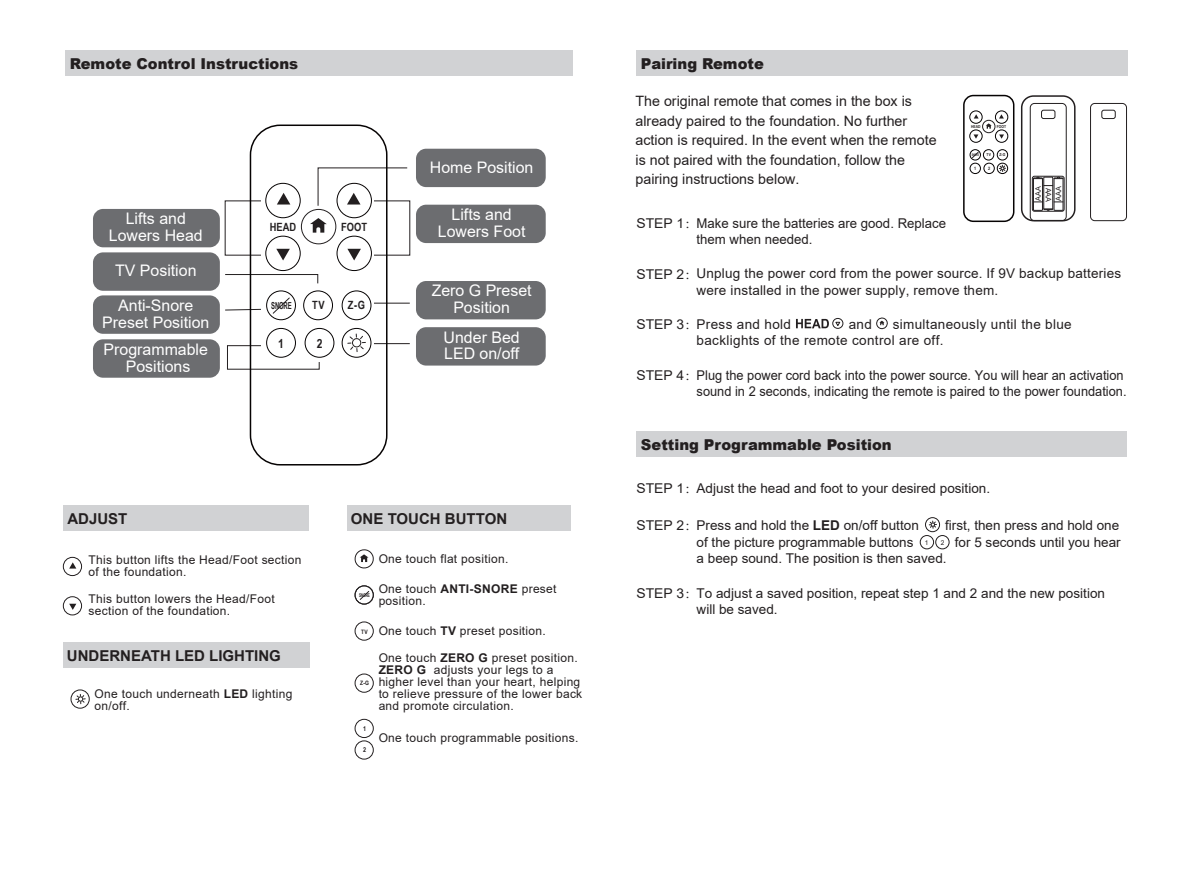
<style>
.page{position:relative;width:1191px;height:893px;background:#fff}
.page>*{position:absolute;margin:0;border:0;box-sizing:border-box;transform-origin:0 0}
.t1{font:15.9px/16.8px "Arial";color:#fff;text-align:center}
.t2{font:900 15px "Arial";color:#231f20}
.t3{font:700 15px "Arial";color:#231f20}
.t4{font:14.25px/19.5px "Arial";color:#231f20}
.t5{font:13.5px/16.5px "Arial";color:#231f20}
.t6{font:13.5px/16.5px "Arial";letter-spacing:.025em;color:#231f20}
.t7{font:700 12.6px "Arial Narrow";color:#231f20}
.t8{font:12px/12px "Arial";letter-spacing:.025em;color:#231f20}
.t9{font:700 11.4px "Arial Narrow";color:#231f20}
.t10{font:700 9.6px "Arial Narrow";letter-spacing:-.025em;color:#231f20;scale:.75 1}
.t11{font:7.5px "Arial";color:#231f20}
.t12{font:700 6.75px "Arial Narrow";color:#231f20}
.t13{font:6.6px "Arial";color:#231f20}
.t14{font:700 6px "Arial Narrow";color:#231f20}
.t15{font:700 5.1px "Arial Narrow";letter-spacing:-.025em;color:#231f20;scale:.75 1}
.t16{font:700 4.5px "Arial Narrow";color:#231f20}
.t17{font:700 4.05px "Arial Narrow";color:#231f20}
.t18{font:700 3.45px "Arial Narrow";letter-spacing:-.025em;color:#231f20;scale:.75 1}
.s1{font-weight:700}
.s2{font-family:"Arial Narrow";font-weight:700;font-size:6px}
.s3{font-family:"Adobe Song Std";font-weight:300}
</style>
<div class="page">
<div style="left:65px;top:50px;width:508px;height:26px;background:#d1d2d4"></div>
<div style="left:636px;top:431px;width:490px;height:26px;background:#d1d2d4"></div>
<div style="left:920px;top:535px;width:14px;height:14px;border:1px solid #231f20;border-radius:50%"></div>
<div style="left:935px;top:535px;width:14px;height:14px;border:1px solid #231f20;border-radius:50%"></div>
<svg style="left:929px;top:521px;width:7px;height:7px"></svg>
<div style="left:925px;top:517px;width:15px;height:15px;border:1px solid #231f20;border-radius:50%"></div>
<div style="left:63px;top:506px;width:246px;height:25px;background:#d1d2d4"></div>
<div style="left:63px;top:557px;width:19px;height:19px;border:1px solid #231f20;border-radius:50%"></div>
<svg style="left:69px;top:562px;width:7px;height:7px"></svg>
<div style="left:63px;top:642px;width:247px;height:26px;background:#d1d2d4"></div>
<svg style="left:76px;top:694px;width:9px;height:10px"></svg>
<div style="left:71px;top:690px;width:19px;height:19px;border:1px solid #231f20;border-radius:50%"></div>
<div style="left:63px;top:596px;width:19px;height:19px;border:1px solid #231f20;border-radius:50%"></div>
<svg style="left:69px;top:604px;width:7px;height:6px"></svg>
<div style="left:93px;top:209px;width:127px;height:38px;background:#6c6d70;border-radius:10px"></div>
<div style="left:416px;top:205px;width:130px;height:38px;background:#6c6d70;border-radius:10px"></div>
<div style="left:416px;top:327px;width:130px;height:39px;background:#6c6d70;border-radius:10px"></div>
<div style="left:416px;top:149px;width:130px;height:38px;background:#6c6d70;border-radius:10px"></div>
<div style="left:93px;top:339px;width:127px;height:39px;background:#6c6d70;border-radius:10px"></div>
<div style="left:416px;top:281px;width:130px;height:38px;background:#6c6d70;border-radius:10px"></div>
<hr style="left:374px;top:343px;width:36px;height:1px;background:#231f20">
<hr style="left:374px;top:303px;width:36px;height:1px;background:#231f20">
<div style="left:93px;top:295px;width:127px;height:39px;background:#6c6d70;border-radius:10px"></div>
<div style="left:93px;top:252px;width:127px;height:39px;background:#6c6d70;border-radius:10px"></div>
<div style="left:250px;top:125px;width:137px;height:340px;border:2px solid #060303;border-radius:30px"></div>
<svg style="left:225px;top:168px;width:182px;height:201px"></svg>
<div style="left:347px;top:506px;width:224px;height:25px;background:#d1d2d4"></div>
<svg style="left:360px;top:591px;width:9px;height:9px"></svg>
<div style="left:355px;top:585px;width:19px;height:19px;border:1px solid #231f20;border-radius:50%"></div>
<div style="left:355px;top:622px;width:19px;height:19px;border:1px solid #231f20;border-radius:50%"></div>
<div style="left:355px;top:674px;width:19px;height:19px;border:1px solid #231f20;border-radius:50%"></div>
<div style="left:355px;top:740px;width:19px;height:19px;border:1px solid #231f20;border-radius:50%"></div>
<div style="left:355px;top:719px;width:19px;height:19px;border:1px solid #231f20;border-radius:50%"></div>
<svg style="left:354px;top:549px;width:20px;height:20px"></svg>
<div style="left:636px;top:50px;width:491px;height:26px;background:#d1d2d4"></div>
<div style="left:963px;top:95px;width:51px;height:127px;border:2px solid #060303;border-radius:10px"></div>
<svg style="left:969px;top:110px;width:39px;height:64px"></svg>
<div style="left:1021px;top:95px;width:54px;height:126px;border:2px solid #231f20;border-radius:12px"></div>
<div style="left:1053px;top:178px;width:10px;height:33px;border:1px solid #231f20"></div>
<div style="left:1043px;top:177px;width:10px;height:33px;border:1px solid #231f20"></div>
<div style="left:1033px;top:178px;width:9px;height:33px;border:1px solid #231f20"></div>
<svg style="left:1034px;top:202px;width:28px;height:8px"></svg>
<div style="left:1032px;top:176px;width:32px;height:36px;border:1px solid #231f20;border-radius:2px"></div>
<div style="left:1029px;top:103px;width:37px;height:118px;border:1px solid #231f20;border-radius:4px"></div>
<div style="left:1041px;top:110px;width:14px;height:9px;border:1px solid #231f20;border-radius:2px"></div>
<div style="left:1090px;top:103px;width:36px;height:118px;border:1px solid #231f20;border-radius:4px"></div>
<div style="left:1101px;top:110px;width:14px;height:9px;border:1px solid #231f20;border-radius:2px"></div>
<div style="left:832px;top:318px;width:11px;height:11px;border:1px solid #231f20;border-radius:50%"></div>
<svg style="left:835px;top:321px;width:6px;height:6px"></svg>
<svg style="left:796px;top:319px;width:33px;height:9px"></svg>
<svg style="left:876px;top:317px;width:12px;height:12px"></svg>
<p class="t2" style="left:70px;top:53px;width:230px">Remote Control Instructions</p>
<p class="t1" style="left:430px;top:159px;width:105px">Home Position</p>
<p class="t1" style="left:109px;top:210px;width:95px">Lifts and<br>Lowers Head</p>
<p class="t1" style="left:438px;top:206px;width:89px">Lifts and<br>Lowers Foot</p>
<p class="t9" style="left:341px;top:218px;width:27px">FOOT</p>
<p class="t9" style="left:270px;top:218px;width:28px">HEAD</p>
<p class="t1" style="left:115px;top:262px;width:83px">TV Position</p>
<p class="t1" style="left:432px;top:282px;width:101px">Zero G Preset</p>
<p class="t1" style="left:118px;top:297px;width:77px">Anti-Snore</p>
<p class="t1" style="left:453px;top:299px;width:58px">Position</p>
<p class="t1" style="left:102px;top:314px;width:109px">Preset Position</p>
<p class="t10" style="left:271px;top:298px;width:29px">SNORE</p>
<p class="t9" style="left:348px;top:296px;width:19px">Z-G</p>
<p class="t9" style="left:312px;top:296px;width:14px">TV</p>
<p class="t1" style="left:104px;top:341px;width:106px">Programmable<br>Positions</p>
<p class="t7" style="left:278px;top:334px;width:7px">1</p>
<p class="t7" style="left:317px;top:334px;width:7px">2</p>
<p class="t1" style="left:443px;top:329px;width:78px;text-align:left">Under Bed<br>LED on/off</p>
<p class="t3" style="left:67px;top:508px;width:62px">ADJUST</p>
<p class="t8" style="left:89px;top:554px;width:214px">This button lifts the Head/Foot section of the foundation.</p>
<p class="t8" style="left:89px;top:593px;width:188px">This button lowers the Head/Foot section of the foundation.</p>
<p class="t3" style="left:67px;top:645px;width:215px">UNDERNEATH LED LIGHTING</p>
<p class="t8" style="left:95px;top:687px;width:199px">One touch underneath <span class="s1">LED</span> lighting on/off.</p>
<p class="t3" style="left:351px;top:508px;width:158px">ONE TOUCH BUTTON</p>
<p class="t8" style="left:379px;top:553px;width:131px">One touch flat position.</p>
<p class="t8" style="left:379px;top:583px;width:179px">One touch <span class="s1">ANTI-SNORE</span> preset position.</p>
<p class="t15" style="left:359px;top:591px;width:16px">SNORE</p>
<p class="t8" style="left:361px;top:625px;width:186px"><span class="s2">TV</span> One touch <span class="s1">TV</span> preset position.</p>
<p class="t8" style="left:379px;top:651px;width:205px">One touch <span class="s1">ZERO G</span> preset position.<br><span class="s1">ZERO G</span> adjusts your legs to a higher level than your heart, helping to relieve pressure of the lower back and promote circulation.</p>
<p class="t14" style="left:360px;top:678px;width:11px">Z-G</p>
<p class="t12" style="left:363px;top:723px;width:5px">1</p>
<p class="t12" style="left:363px;top:744px;width:5px">2</p>
<p class="t8" style="left:379px;top:732px;width:201px">One touch programmable positions.</p>
<p class="t2" style="left:641px;top:53px;width:124px">Pairing Remote</p>
<p class="t4" style="left:635px;top:92px;width:302px">The original remote that comes in the box is already paired to the foundation. No further action is required. In the event when the remote is not paired with the foundation, follow the pairing instructions below.</p>
<p class="t17" style="left:971px;top:124px;width:11px">HEAD</p>
<p class="t17" style="left:997px;top:124px;width:11px">FOOT</p>
<p class="t18" style="left:971px;top:152px;width:11px">SNORE</p>
<p class="t17" style="left:999px;top:152px;width:8px">Z-G</p>
<p class="t17" style="left:986px;top:152px;width:6px">TV</p>
<p class="t16" style="left:974px;top:165px;width:4px">1</p>
<p class="t16" style="left:988px;top:165px;width:4px">2</p>
<p class="t11" style="left:1033px;top:201px;width:16px;rotate:-90deg">AAA</p>
<p class="t11" style="left:1053px;top:201px;width:16px;rotate:-90deg">AAA</p>
<p class="t11" style="left:1053px;top:188px;width:16px;rotate:90deg">AAA</p>
<p class="t5" style="left:696px;top:214px;width:251px;text-indent:-60px">STEP 1<span class="s3">：</span>Make sure the batteries are good. Replace them when needed.</p>
<p class="t5" style="left:696px;top:265px;width:426px;text-indent:-60px">STEP 2<span class="s3">：</span>Unplug the power cord from the power source. If 9V backup batteries were installed in the power supply, remove them.</p>
<p class="t6" style="left:636px;top:316px;width:156px">STEP 3<span class="s3">：</span>Press and hold</p>
<p class="t5" style="left:848px;top:316px;width:25px">and</p>
<p class="t6" style="left:696px;top:316px;width:377px;text-indent:196px">simultaneously until the blue backlights of the remote control are off.</p>
<p class="t5" style="left:636px;top:366px;width:492px;text-align:right">STEP 4<span class="s3">：</span>Plug the power cord back into the power source. You will hear an activation sound in 2 seconds, indicating the remote is paired to the power foundation.</p>
<p class="t2" style="left:641px;top:434px;width:252px">Setting Programmable Position</p>
<p class="t5" style="left:636px;top:480px;width:355px">STEP 1<span class="s3">：</span>Adjust the head and foot to your desired position.</p>
<p class="t5" style="left:636px;top:517px;width:284px">STEP 2<span class="s3">：</span>Press and hold the <span class="s1">LED</span> on/off button</p>
<p class="t5" style="left:945px;top:517px;width:176px">first, then press and hold one</p>
<p class="t5" style="left:696px;top:533px;width:218px">of the picture programmable buttons</p>
<p class="t5" style="left:955px;top:533px;width:167px">for 5 seconds until you hear</p>
<p class="t5" style="left:696px;top:550px;width:251px">a beep sound. The position is then saved.</p>
<p class="t13" style="left:925px;top:538px;width:5px">1</p>
<p class="t13" style="left:941px;top:538px;width:5px">2</p>
<p class="t5" style="left:696px;top:584px;width:410px;text-indent:-60px">STEP 3<span class="s3">：</span>To adjust a saved position, repeat step 1 and 2 and the new position will be saved.</p>
</div>
